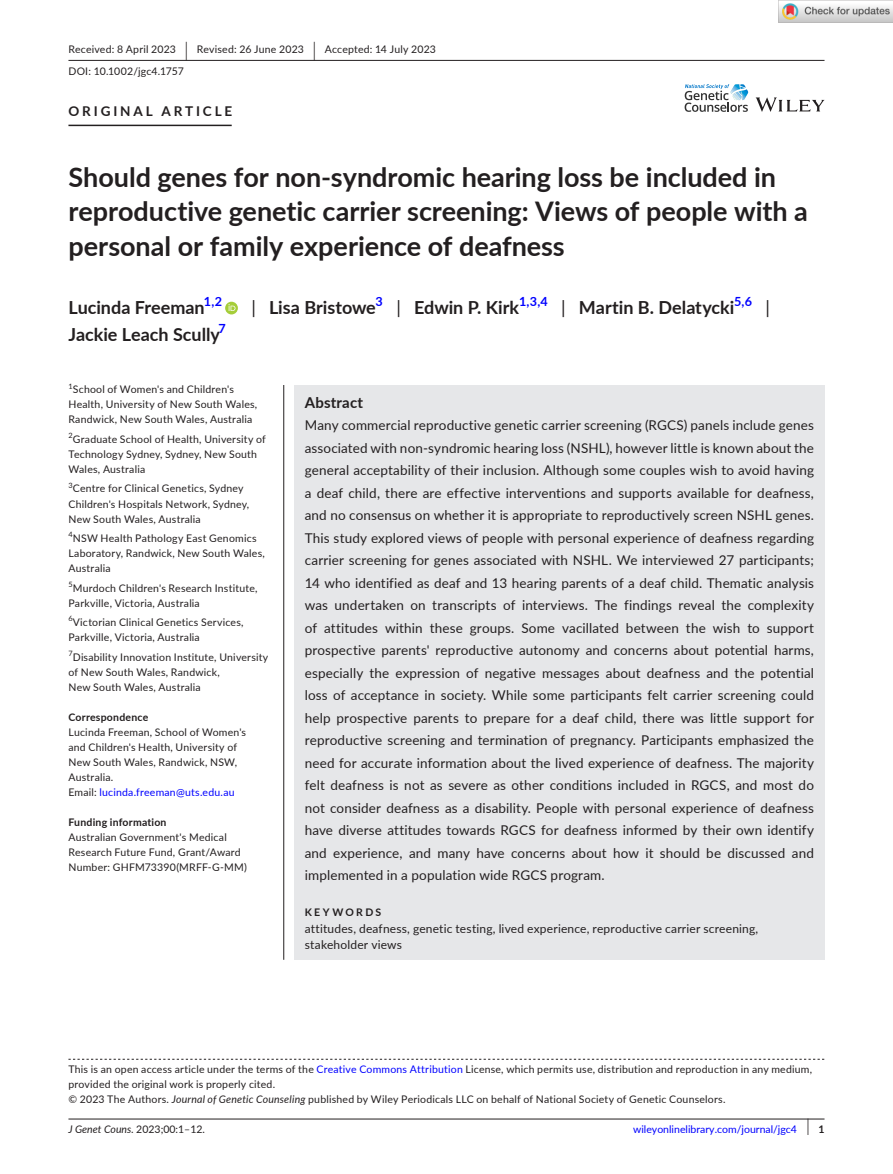
<style>
.page{position:relative;width:893px;height:1174px;background:#fff}
.page>*{position:absolute;margin:0;border:0;box-sizing:border-box;transform-origin:0 0}
.t1{font:700 27px/34.5px "Lato";color:#231f20}
.t2{font:700 18px "Lato";color:#231f20}
.t3{font:18px "Lato";color:#231f20}
.t4{font:700 15px "Lato";letter-spacing:.015em;color:#231f20}
.t5{font:13.5px/22.5px "Lato";letter-spacing:.01em;color:#231f20;text-align:justify}
.t6{font:700 13.5px "Lato";letter-spacing:.215em;color:#231f20}
.t7{font:700 12.6px "Lato";color:#00f}
.t8{font:12px/16.5px "Lato";letter-spacing:.015em;color:#231f20}
.t9{font:10.5px/15px "Lato";letter-spacing:.02em;color:#231f20}
.t10{font:10.5px "Lato";color:#00f}
.t11{font:700 10.5px "Lato";letter-spacing:.02em;color:#231f20}
.t12{font:700 10.5px "Lato";letter-spacing:.22em;color:#231f20}
.t13{font:7.35px "Lato";color:#231f20}
.s1{font-size:19.65px}
.s2{font-weight:400}
.s3{color:#00f}
.s4{font-style:italic}
.s5{font-size:17.4px;color:#231f20}
.s6{font-weight:700;color:#231f20}
</style>
<div class="page">
<hr style="left:68px;top:1118px;width:756px;height:1px;background:#231f20">
<svg style="left:756px;top:97px;width:68px;height:15px"></svg>
<svg style="left:685px;top:84px;width:63px;height:28px"></svg>
<hr style="left:68px;top:60px;width:756px;height:1px;background:#231f20">
<hr style="left:68px;top:125px;width:164px;height:1px;background:#231f20">
<svg style="left:225px;top:302px;width:13px;height:12px"></svg>
<svg style="left:229px;top:304px;width:6px;height:7px"></svg>
<svg style="left:68px;top:1058px;width:756px;height:1px"></svg>
<div style="left:294px;top:385px;width:530px;height:574px;background:#e6e7e9"></div>
<hr style="left:283px;top:385px;width:1px;height:574px;background:#231f20">
<img style="left:779px;top:0;width:114px;height:23px">
<p class="t9" style="left:68px;top:38px;width:369px;line-height:21.8px">Received: 8 April 2023 <span class="s1">|</span> Revised: 26 June 2023 <span class="s1">|</span> Accepted: 14 July 2023<br>DOI: 10.1002/jgc4.1757</p>
<p class="t6" style="left:68px;top:101px;width:165px">ORIGINAL ARTICLE</p>
<h1 class="t1" style="left:68px;top:159px;width:741px">Should genes for non-syndromic hearing loss be included in reproductive genetic carrier screening: Views of people with a personal or family experience of deafness</h1>
<h2 class="t2" style="left:68px;top:295px;width:138px">Lucinda Freeman</h2>
<p class="t7" style="left:204px;top:292px;width:20px">1,2</p>
<h2 class="t2" style="left:251px;top:295px;width:126px"><span class="s2">|</span> Lisa Bristowe</h2>
<p class="t7" style="left:376px;top:292px;width:9px">3</p>
<h2 class="t2" style="left:396px;top:295px;width:124px"><span class="s2">|</span> Edwin P. Kirk</h2>
<p class="t7" style="left:519px;top:292px;width:30px">1,3,4</p>
<h2 class="t2" style="left:561px;top:295px;width:175px"><span class="s2">|</span> Martin B. Delatycki</h2>
<p class="t7" style="left:734px;top:292px;width:19px">5,6</p>
<h2 class="t3" style="left:766px;top:295px;width:6px">|</h2>
<h2 class="t2" style="left:68px;top:322px;width:153px">Jackie Leach Scully</h2>
<p class="t7" style="left:218px;top:319px;width:9px">7</p>
<p class="t13" style="left:68px;top:381px;width:6px">1</p>
<p class="t9" style="left:68px;top:382px;width:190px;text-indent:4px">School of Women's and Children's<br>Health, University of New South Wales,<br>Randwick, New South Wales, Australia</p>
<p class="t9" style="left:68px;top:431px;width:199px"><sup>2</sup>Graduate School of Health, University of<br>Technology Sydney, Sydney, New South<br>Wales, Australia</p>
<p class="t9" style="left:68px;top:481px;width:182px"><sup>3</sup>Centre for Clinical Genetics, Sydney<br>Children's Hospitals Network, Sydney,<br>New South Wales, Australia</p>
<p class="t9" style="left:68px;top:530px;width:198px"><sup>4</sup>NSW Health Pathology East Genomics<br>Laboratory, Randwick, New South Wales,<br>Australia</p>
<p class="t9" style="left:68px;top:580px;width:191px"><sup>5</sup>Murdoch Children's Research Institute,<br>Parkville, Victoria, Australia</p>
<p class="t9" style="left:68px;top:614px;width:177px"><sup>6</sup>Victorian Clinical Genetics Services,<br>Parkville, Victoria, Australia</p>
<p class="t9" style="left:68px;top:649px;width:201px"><sup>7</sup>Disability Innovation Institute, University of New South Wales, Randwick,<br>New South Wales, Australia</p>
<p class="t11" style="left:68px;top:709px;width:81px">Correspondence</p>
<p class="t9" style="left:68px;top:724px;width:179px">Lucinda Freeman, School of Women's and Children's Health, University of<br>New South Wales, Randwick, NSW,<br>Australia.<br>Email: <span class="s3">lucinda.freeman@uts.edu.au</span></p>
<p class="t11" style="left:68px;top:814px;width:100px">Funding information</p>
<p class="t9" style="left:68px;top:829px;width:180px">Australian Government's Medical<br>Research Future Fund, Grant/Award<br>Number: GHFM73390(MRFF-G-MM)</p>
<p class="t4" style="left:305px;top:391px;width:60px">Abstract</p>
<p class="t5" style="left:305px;top:413px;width:511px">Many commercial reproductive genetic carrier screening (RGCS) panels include genes associated with non-syndromic hearing loss (NSHL), however little is known about the general acceptability of their inclusion. Although some couples wish to avoid having a deaf child, there are effective interventions and supports available for deafness, and no consensus on whether it is appropriate to reproductively screen NSHL genes.<br>This study explored views of people with personal experience of deafness regarding carrier screening for genes associated with NSHL. We interviewed 27 participants; 14 who identified as deaf and 13 hearing parents of a deaf child. Thematic analysis was undertaken on transcripts of interviews. The findings reveal the complexity of attitudes within these groups. Some vacillated between the wish to support prospective parents' reproductive autonomy and concerns about potential harms, especially the expression of negative messages about deafness and the potential loss of acceptance in society. While some participants felt carrier screening could help prospective parents to prepare for a deaf child, there was little support for reproductive screening and termination of pregnancy. Participants emphasized the need for accurate information about the lived experience of deafness. The majority felt deafness is not as severe as other conditions included in RGCS, and most do not consider deafness as a disability. People with personal experience of deafness have diverse attitudes towards RGCS for deafness informed by their own identify and experience, and many have concerns about how it should be discussed and implemented in a population wide RGCS program.</p>
<p class="t12" style="left:305px;top:904px;width:78px">KEYWORDS</p>
<p class="t8" style="left:305px;top:919px;width:455px">attitudes, deafness, genetic testing, lived experience, reproductive carrier screening, stakeholder views</p>
<p class="t9" style="left:68px;top:1061px;width:745px">This is an open access article under the terms of the <span class="s3">Creative Commons Attribution</span> License, which permits use, distribution and reproduction in any medium, provided the original work is properly cited.<br>© 2023 The Authors. <span class="s4">Journal of Genetic Counseling</span> published by Wiley Periodicals LLC on behalf of National Society of Genetic Counselors.</p>
<p class="t9" style="left:68px;top:1121px;width:138px"><span class="s4">J Genet Couns.</span> 2023;00:1–12.</p>
<p class="t10" style="left:633px;top:1121px;width:193px">wileyonlinelibrary.com/journal/jgc4 <span class="s5">|</span> <span class="s6">1</span></p>
</div>
